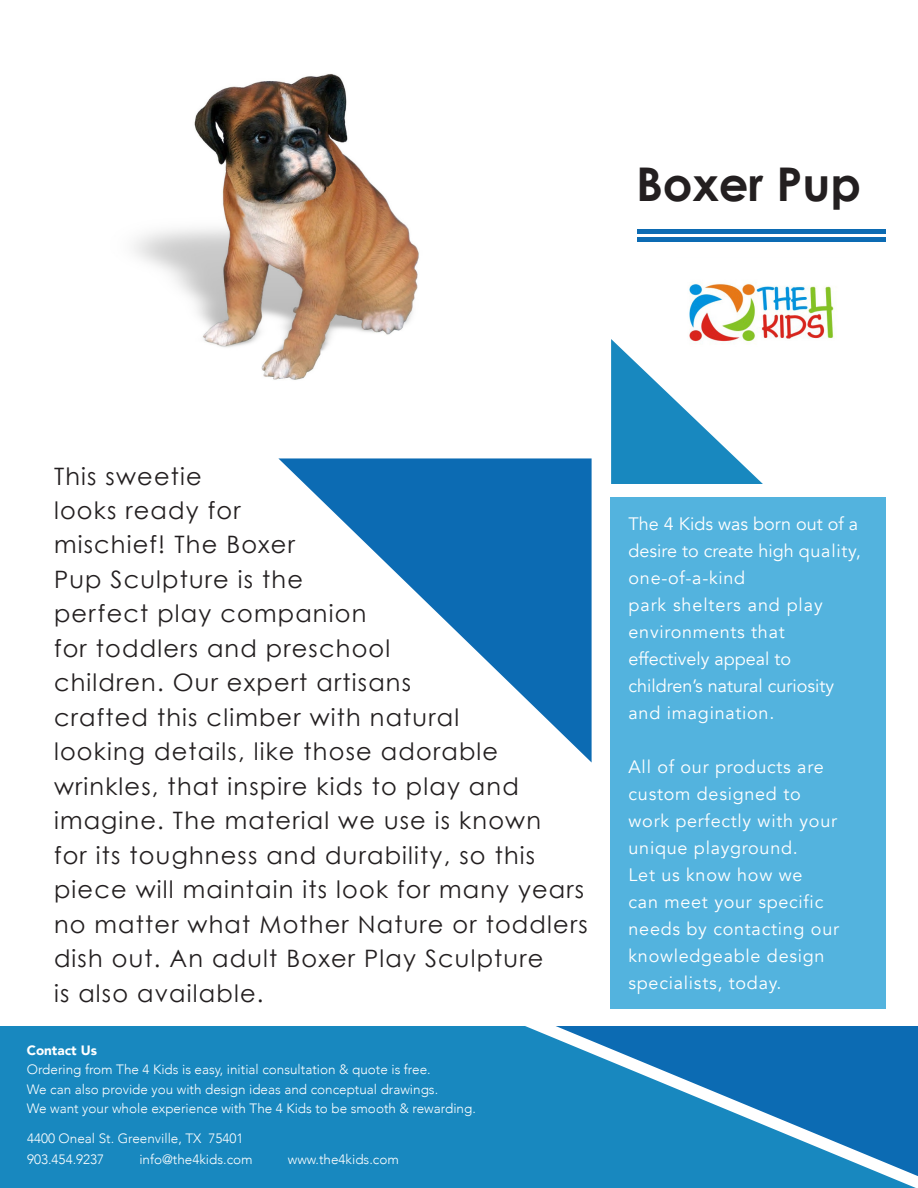
<style>
.page{position:relative;width:918px;height:1188px;background:#fff}
.page>*{position:absolute;margin:0;border:0;box-sizing:border-box;transform-origin:0 0}
.t1{font:700 46.5px "Century Gothic";color:#231f20}
.t2{font:24px/34.5px "Century Gothic";letter-spacing:.05em;color:#231f20}
.t3{font:18px/27px "Avenir";letter-spacing:.04em;color:#fff}
.t4{font:18px/27px "Avenir";color:#fff}
.t5{font:300 13.5px "Avenir";color:#fff}
.t6{font:900 13.5px "Avenir";color:#fff}
</style>
<div class="page">
<div style="left:611px;top:497px;width:275px;height:512px;background:#53b3de"></div>
<svg style="left:278px;top:458px;width:314px;height:305px"></svg>
<hr style="left:638px;top:229px;width:248px;height:4px;background:#0c6bb3">
<hr style="left:638px;top:238px;width:248px;height:4px;background:#0c6bb3">
<img style="left:689px;top:283px;width:146px;height:56px">
<svg style="left:611px;top:339px;width:152px;height:145px"></svg>
<div style="left:0;top:1026px;width:916px;height:162px;background:#1888bf"></div>
<svg style="left:556px;top:1026px;width:362px;height:150px;background:#2483be"></svg>
<img style="left:134px;top:73px;width:285px;height:307px">
<p class="t1" style="left:636px;top:155px;width:227px">Boxer Pup</p>
<p class="t2" style="left:54px;top:458px;width:243px">This sweetie<br>looks ready for mischief! The Boxer</p>
<p class="t2" style="left:54px;top:562px;width:407px">Pup Sculpture is the<br>perfect play companion<br>for toddlers and preschool children. Our expert artisans crafted this climber with natural</p>
<p class="t2" style="left:54px;top:734px;width:489px">looking details, like those adorable wrinkles, that inspire kids to play and imagine. The material we use is known</p>
<p class="t2" style="left:54px;top:838px;width:535px">for its toughness and durability, so this piece will maintain its look for many years no matter what Mother Nature or toddlers</p>
<p class="t2" style="left:54px;top:941px;width:491px">dish out. An adult Boxer Play Sculpture</p>
<p class="t2" style="left:54px;top:976px;width:211px">is also available.</p>
<p class="t6" style="left:27px;top:1039px;width:72px">Contact Us</p>
<p class="t5" style="left:27px;top:1062px;width:406px">Ordering from The 4 Kids is easy, initial consultation &amp; quote is free.</p>
<p class="t5" style="left:27px;top:1081px;width:413px">We can also provide you with design ideas and conceptual drawings.</p>
<p class="t5" style="left:27px;top:1101px;width:451px">We want your whole experience with The 4 Kids to be smooth &amp; rewarding.</p>
<p class="t5" style="left:27px;top:1130px;width:218px">4400 Oneal St. Greenville, TX 75401</p>
<p class="t5" style="left:27px;top:1151px;width:79px">903.454.9237</p>
<p class="t5" style="left:139px;top:1151px;width:115px">info@the4kids.com</p>
<p class="t5" style="left:288px;top:1151px;width:113px">www.the4kids.com</p>
<p class="t4" style="left:629px;top:510px;width:234px">The 4 Kids was born out of a desire to create high quality, one-of-a-kind</p>
<p class="t3" style="left:629px;top:591px;width:196px">park shelters and play</p>
<p class="t3" style="left:629px;top:618px;width:158px">environments that</p>
<p class="t4" style="left:629px;top:645px;width:164px">effectively appeal to</p>
<p class="t4" style="left:629px;top:672px;width:207px">children’s natural curiosity and imagination.</p>
<p class="t3" style="left:629px;top:753px;width:197px">All of our products are custom designed to</p>
<p class="t3" style="left:629px;top:807px;width:210px">work perfectly with your unique playground.</p>
<p class="t3" style="left:629px;top:861px;width:175px">Let us know how we</p>
<p class="t3" style="left:629px;top:888px;width:212px">can meet your specific needs by contacting our knowledgeable design specialists, today.</p>
</div>
